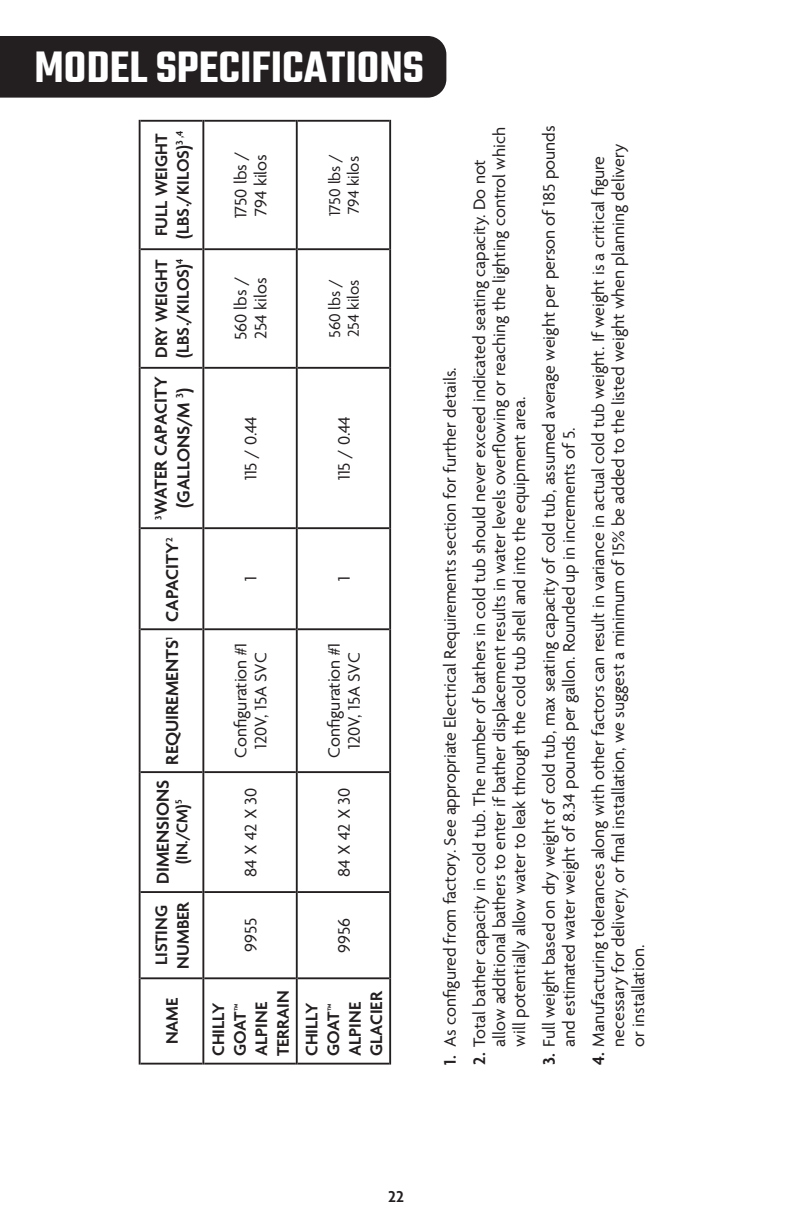
<style>
.page{position:relative;width:792px;height:1224px;background:#fff}
.page>*{position:absolute;margin:0;border:0;box-sizing:border-box;transform-origin:0 0}
.Teko_-_Heading{font:600 48px "Teko";color:#fff}
.BOLD_-_Body_Copy{font:600 18.8px/22.4px "Agenda";color:#231f20;text-align:center}
.Body_Copy{font:18px/20px "Agenda";color:#231f20}
.BOLD_-_Body_Copy-2{font:600 18px/21.6px "Agenda";color:#231f20}
.t1{font:600 17px "Agenda";color:#231f20}
.Body_Copy-2{font:16.8px/18.8px "Agenda";color:#231f20}
.BOLD_-_Body_Copy-3{font:600 16.8px "Agenda";color:#231f20}
.s1{font-weight:600}
</style>
<div class="page">
<div style="left:0;top:36px;width:446px;height:62px;background:#231f20"></div>
<hr style="left:139px;top:978px;width:2px;height:87px;background:#231f20">
<hr style="left:141px;top:1063px;width:61px;height:2px;background:#231f20">
<hr style="left:139px;top:892px;width:2px;height:86px;background:#231f20">
<hr style="left:141px;top:977px;width:61px;height:2px;background:#231f20">
<hr style="left:139px;top:772px;width:2px;height:120px;background:#231f20">
<hr style="left:141px;top:891px;width:61px;height:2px;background:#231f20">
<hr style="left:139px;top:629px;width:2px;height:143px;background:#231f20">
<hr style="left:141px;top:771px;width:61px;height:2px;background:#231f20">
<hr style="left:139px;top:528px;width:2px;height:101px;background:#231f20">
<hr style="left:141px;top:628px;width:61px;height:2px;background:#231f20">
<hr style="left:139px;top:368px;width:2px;height:160px;background:#231f20">
<hr style="left:141px;top:527px;width:61px;height:2px;background:#231f20">
<hr style="left:139px;top:249px;width:2px;height:119px;background:#231f20">
<hr style="left:141px;top:367px;width:61px;height:2px;background:#231f20">
<hr style="left:139px;top:120px;width:2px;height:129px;background:#231f20">
<hr style="left:141px;top:248px;width:61px;height:2px;background:#231f20">
<hr style="left:141px;top:120px;width:61px;height:2px;background:#231f20">
<hr style="left:202px;top:978px;width:2px;height:87px;background:#231f20">
<hr style="left:204px;top:1063px;width:92px;height:2px;background:#231f20">
<hr style="left:202px;top:892px;width:2px;height:86px;background:#231f20">
<hr style="left:204px;top:977px;width:92px;height:2px;background:#231f20">
<hr style="left:202px;top:772px;width:2px;height:120px;background:#231f20">
<hr style="left:204px;top:891px;width:92px;height:2px;background:#231f20">
<hr style="left:202px;top:629px;width:2px;height:143px;background:#231f20">
<hr style="left:204px;top:771px;width:92px;height:2px;background:#231f20">
<hr style="left:202px;top:528px;width:2px;height:101px;background:#231f20">
<hr style="left:204px;top:628px;width:92px;height:2px;background:#231f20">
<hr style="left:202px;top:368px;width:2px;height:160px;background:#231f20">
<hr style="left:204px;top:527px;width:92px;height:2px;background:#231f20">
<hr style="left:202px;top:249px;width:2px;height:119px;background:#231f20">
<hr style="left:204px;top:367px;width:92px;height:2px;background:#231f20">
<hr style="left:202px;top:120px;width:2px;height:129px;background:#231f20">
<hr style="left:204px;top:248px;width:92px;height:2px;background:#231f20">
<hr style="left:204px;top:120px;width:92px;height:2px;background:#231f20">
<hr style="left:296px;top:978px;width:2px;height:87px;background:#231f20">
<hr style="left:298px;top:1063px;width:91px;height:2px;background:#231f20">
<hr style="left:296px;top:892px;width:2px;height:86px;background:#231f20">
<hr style="left:298px;top:977px;width:91px;height:2px;background:#231f20">
<hr style="left:296px;top:772px;width:2px;height:120px;background:#231f20">
<hr style="left:298px;top:891px;width:91px;height:2px;background:#231f20">
<hr style="left:296px;top:629px;width:2px;height:143px;background:#231f20">
<hr style="left:298px;top:771px;width:91px;height:2px;background:#231f20">
<hr style="left:296px;top:528px;width:2px;height:101px;background:#231f20">
<hr style="left:298px;top:628px;width:91px;height:2px;background:#231f20">
<hr style="left:296px;top:368px;width:2px;height:160px;background:#231f20">
<hr style="left:298px;top:527px;width:91px;height:2px;background:#231f20">
<hr style="left:296px;top:249px;width:2px;height:119px;background:#231f20">
<hr style="left:298px;top:367px;width:91px;height:2px;background:#231f20">
<hr style="left:296px;top:120px;width:2px;height:129px;background:#231f20">
<hr style="left:298px;top:248px;width:91px;height:2px;background:#231f20">
<hr style="left:298px;top:120px;width:91px;height:2px;background:#231f20">
<hr style="left:389px;top:978px;width:2px;height:87px;background:#231f20">
<hr style="left:389px;top:892px;width:2px;height:86px;background:#231f20">
<hr style="left:389px;top:772px;width:2px;height:120px;background:#231f20">
<hr style="left:389px;top:629px;width:2px;height:143px;background:#231f20">
<hr style="left:389px;top:528px;width:2px;height:101px;background:#231f20">
<hr style="left:389px;top:368px;width:2px;height:160px;background:#231f20">
<hr style="left:389px;top:249px;width:2px;height:119px;background:#231f20">
<hr style="left:389px;top:120px;width:2px;height:129px;background:#231f20">
<p class="Teko_-_Heading" style="left:35px;top:38px;width:391px">MODEL SPECIFICATIONS</p>
<p class="BOLD_-_Body_Copy-2" style="left:152px;top:239px;width:110px;rotate:-90deg">FULL WEIGHT (LBS./KILOS)<sup>3</sup> <sup>,4</sup></p>
<p class="BOLD_-_Body_Copy-2" style="left:152px;top:358px;width:101px;rotate:-90deg">DRY WEIGHT (LBS./KILOS)<sup>4</sup></p>
<p class="BOLD_-_Body_Copy" style="left:151px;top:520px;width:145px;rotate:-90deg"><sup>3</sup>WATER CAPACITY (GALLONS/M <sup>3</sup>)</p>
<p class="BOLD_-_Body_Copy" style="left:162px;top:622px;width:86px;rotate:-90deg">CAPACITY<sup>2</sup></p>
<p class="BOLD_-_Body_Copy" style="left:162px;top:765px;width:129px;rotate:-90deg">REQUIREMENTS<sup>1</sup></p>
<p class="BOLD_-_Body_Copy" style="left:153px;top:884px;width:106px;rotate:-90deg">DIMENSIONS</p>
<p class="BOLD_-_Body_Copy-3" style="left:173px;top:864px;width:66px;rotate:-90deg">(IN./CM)<sup>5</sup></p>
<p class="BOLD_-_Body_Copy-2" style="left:152px;top:969px;width:69px;rotate:-90deg">LISTING<br>NUMBER</p>
<p class="BOLD_-_Body_Copy-2" style="left:162px;top:1044px;width:48px;rotate:-90deg">NAME</p>
<p class="Body_Copy" style="left:232px;top:218px;width:69px;rotate:-90deg">1750 lbs /<br>794 kilos</p>
<p class="Body_Copy" style="left:232px;top:340px;width:65px;rotate:-90deg">560 lbs /<br>254 kilos</p>
<p class="Body_Copy" style="left:242px;top:480px;width:66px;rotate:-90deg">115 / 0.44</p>
<p class="Body_Copy-2" style="left:326px;top:216px;width:64px;rotate:-90deg">1750 lbs /<br>794 kilos</p>
<p class="Body_Copy-2" style="left:326px;top:338px;width:61px;rotate:-90deg">560 lbs /<br>254 kilos</p>
<p class="Body_Copy" style="left:335px;top:480px;width:66px;rotate:-90deg">115 / 0.44</p>
<p class="Body_Copy" style="left:242px;top:581px;width:6px;rotate:-90deg">1</p>
<p class="Body_Copy" style="left:335px;top:581px;width:6px;rotate:-90deg">1</p>
<p class="Body_Copy" style="left:232px;top:758px;width:115px;text-align:center;rotate:-90deg">Configuration #1<br>120V, 15A SVC</p>
<p class="Body_Copy" style="left:242px;top:877px;width:91px;rotate:-90deg">84 X 42 X 30</p>
<p class="Body_Copy" style="left:325px;top:758px;width:115px;text-align:center;rotate:-90deg">Configuration #1<br>120V, 15A SVC</p>
<p class="Body_Copy" style="left:335px;top:877px;width:91px;rotate:-90deg">84 X 42 X 30</p>
<p class="Body_Copy" style="left:242px;top:952px;width:36px;rotate:-90deg">9955</p>
<p class="BOLD_-_Body_Copy-2" style="left:209px;top:1056px;width:67px;rotate:-90deg">CHILLY<br>GOAT™<br>ALPINE<br>TERRAIN</p>
<p class="Body_Copy" style="left:335px;top:953px;width:37px;rotate:-90deg">9956</p>
<p class="BOLD_-_Body_Copy-2" style="left:302px;top:1056px;width:67px;rotate:-90deg">CHILLY<br>GOAT™<br>ALPINE<br>GLACIER</p>
<p class="Body_Copy" style="left:441px;top:1065px;width:699px;rotate:-90deg"><span class="s1">1.</span> As configured from factory. See appropriate Electrical Requirements section for further details.</p>
<p class="Body_Copy" style="left:471px;top:1047px;width:921px;text-indent:-18px;rotate:-90deg"><span class="s1">2.</span> Total bather capacity in cold tub. The number of bathers in cold tub should never exceed indicated seating capacity. Do not allow additional bathers to enter if bather displacement results in water levels overflowing or reaching the lighting control which will potentially allow water to leak through the cold tub shell and into the equipment area.</p>
<p class="Body_Copy" style="left:540px;top:1047px;width:922px;text-indent:-18px;rotate:-90deg"><span class="s1">3.</span> Full weight based on dry weight of cold tub, max seating capacity of cold tub, assumed average weight per person of 185 pounds and estimated water weight of 8.34 pounds per gallon. Rounded up in increments of 5.</p>
<p class="Body_Copy" style="left:589px;top:1047px;width:904px;text-indent:-18px;rotate:-90deg"><span class="s1">4.</span> Manufacturing tolerances along with other factors can result in variance in actual cold tub weight. If weight is a critical figure necessary for delivery, or final installation, we suggest a minimum of 15% be added to the listed weight when planning delivery or installation.</p>
<p class="t1" style="left:388px;top:1188px;width:17px">22</p>
</div>
